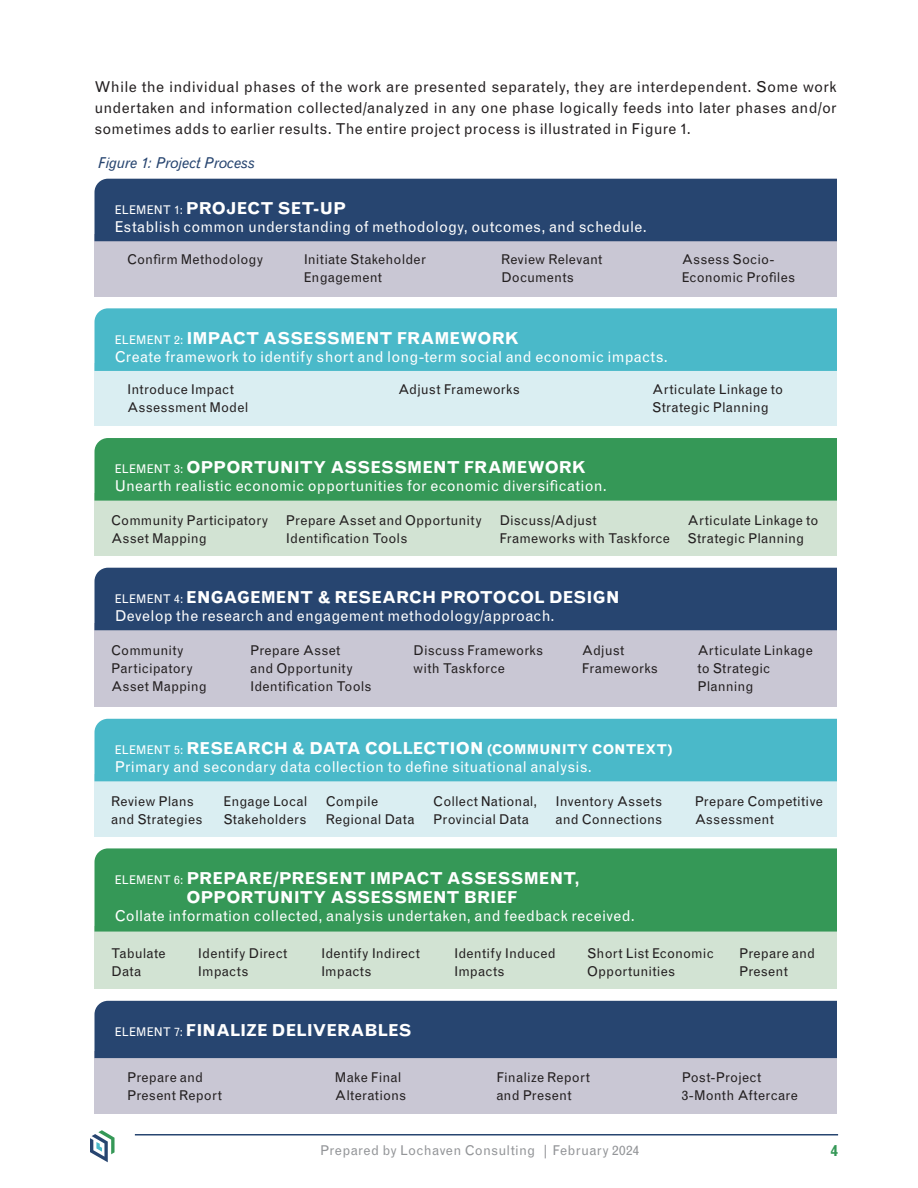
<style>
.page{position:relative;width:918px;height:1188px;background:#fff}
.page>*{position:absolute;margin:0;border:0;box-sizing:border-box;transform-origin:0 0}
.t1{font:700 16.5px/19.8px "Grotesque MT Std";letter-spacing:-.005em;color:#fff;text-align:center}
.t2{font:15px "Grotesque MT Std";letter-spacing:.01em;color:#fff}
.t3{font:15px/21px "Grotesque MT Std";letter-spacing:.015em;color:#231f20;text-align:justify}
.t4{font:italic 15px "Grotesque MT Std";letter-spacing:-.015em;color:#274570}
.t5{font:700 15px "Grotesque MT Std";color:#359857}
.Bullet{font:13.5px/18px "Grotesque MT Std";letter-spacing:.01em;color:#231f20}
.t6{font:13.5px "Grotesque MT Std";letter-spacing:.02em;color:#939598}
.s1{font-weight:400;font-size:12px}
.s2{font-size:13.5px}
</style>
<div class="page">
<div style="left:94px;top:234px;width:743px;height:62px;background:#c9c7d4"></div>
<div style="left:94px;top:179px;width:743px;height:62px;background:#274570"></div>
<div style="left:94px;top:1051px;width:743px;height:63px;background:#c9c7d4"></div>
<div style="left:94px;top:1001px;width:743px;height:57px;background:#274570"></div>
<div style="left:94px;top:493px;width:743px;height:63px;background:#d2e3d3"></div>
<div style="left:94px;top:438px;width:743px;height:63px;background:#359857"></div>
<div style="left:94px;top:363px;width:743px;height:63px;background:#daeef2"></div>
<div style="left:94px;top:308px;width:743px;height:63px;background:#4ab9c9"></div>
<div style="left:94px;top:623px;width:743px;height:84px;background:#c9c7d4"></div>
<div style="left:94px;top:568px;width:743px;height:62px;background:#274570"></div>
<div style="left:94px;top:774px;width:743px;height:62px;background:#daeef2"></div>
<div style="left:94px;top:719px;width:743px;height:62px;background:#4ab9c9"></div>
<div style="left:94px;top:926px;width:743px;height:63px;background:#d2e3d3"></div>
<div style="left:94px;top:848px;width:743px;height:84px;background:#359857"></div>
<hr style="left:135px;top:1134px;width:703px;height:2px;background:#274570">
<svg style="left:90px;top:1130px;width:25px;height:32px"></svg>
<p class="t3" style="left:94px;top:76px;width:744px">While the individual phases of the work are presented separately, they are interdependent. Some work undertaken and information collected/analyzed in any one phase logically feeds into later phases and/or sometimes adds to earlier results. The entire project process is illustrated in Figure 1.</p>
<p class="t4" style="left:98px;top:154px;width:159px">Figure 1: Project Process</p>
<p class="t1" style="left:115px;top:198px;width:233px"><span class="s1">ELEMENT 1:</span> PROJECT SET-UP</p>
<p class="t2" style="left:115px;top:218px;width:534px">Establish common understanding of methodology, outcomes, and schedule.</p>
<p class="Bullet" style="left:127px;top:250px;width:138px">Confirm Methodology</p>
<p class="Bullet" style="left:304px;top:250px;width:124px">Initiate Stakeholder<br>Engagement</p>
<p class="Bullet" style="left:501px;top:250px;width:103px">Review Relevant<br>Documents</p>
<p class="Bullet" style="left:682px;top:250px;width:115px">Assess Socio-<br>Economic Profiles</p>
<p class="t1" style="left:115px;top:328px;width:406px"><span class="s1">ELEMENT 2:</span> IMPACT ASSESSMENT FRAMEWORK</p>
<p class="t2" style="left:115px;top:348px;width:555px">Create framework to identify short and long-term social and economic impacts.</p>
<p class="Bullet" style="left:127px;top:380px;width:123px">Introduce Impact<br>Assessment Model</p>
<p class="Bullet" style="left:398px;top:380px;width:123px">Adjust Frameworks</p>
<p class="Bullet" style="left:652px;top:380px;width:132px">Articulate Linkage to<br>Strategic Planning</p>
<p class="t1" style="left:115px;top:458px;width:473px"><span class="s1">ELEMENT 3:</span> OPPORTUNITY ASSESSMENT FRAMEWORK</p>
<p class="t2" style="left:115px;top:477px;width:494px">Unearth realistic economic opportunities for economic diversification.</p>
<p class="Bullet" style="left:111px;top:511px;width:159px">Community Participatory<br>Asset Mapping</p>
<p class="Bullet" style="left:286px;top:511px;width:197px">Prepare Asset and Opportunity<br>Identification Tools</p>
<p class="Bullet" style="left:499px;top:511px;width:172px">Discuss/Adjust<br>Frameworks with Taskforce</p>
<p class="Bullet" style="left:688px;top:511px;width:132px">Articulate Linkage to<br>Strategic Planning</p>
<p class="t1" style="left:115px;top:587px;width:507px"><span class="s1">ELEMENT 4:</span> ENGAGEMENT &amp; RESEARCH PROTOCOL DESIGN</p>
<p class="t2" style="left:115px;top:607px;width:441px">Develop the research and engagement methodology/approach.</p>
<p class="Bullet" style="left:111px;top:641px;width:97px">Community<br>Participatory<br>Asset Mapping</p>
<p class="Bullet" style="left:250px;top:641px;width:123px">Prepare Asset<br>and Opportunity<br>Identification Tools</p>
<p class="Bullet" style="left:413px;top:641px;width:132px">Discuss Frameworks with Taskforce</p>
<p class="Bullet" style="left:582px;top:641px;width:78px">Adjust<br>Frameworks</p>
<p class="Bullet" style="left:698px;top:641px;width:117px">Articulate Linkage to Strategic<br>Planning</p>
<p class="t1" style="left:115px;top:738px;width:559px"><span class="s1">ELEMENT 5:</span> RESEARCH &amp; DATA COLLECTION <span class="s2">(COMMUNITY CONTEXT)</span></p>
<p class="t2" style="left:115px;top:758px;width:479px">Primary and secondary data collection to define situational analysis.</p>
<p class="Bullet" style="left:555px;top:792px;width:108px">Inventory Assets and Connections</p>
<p class="Bullet" style="left:695px;top:792px;width:130px">Prepare Competitive<br>Assessment</p>
<p class="Bullet" style="left:111px;top:792px;width:93px">Review Plans and Strategies</p>
<p class="Bullet" style="left:223px;top:792px;width:86px">Engage Local<br>Stakeholders</p>
<p class="Bullet" style="left:326px;top:792px;width:90px">Compile<br>Regional Data</p>
<p class="Bullet" style="left:433px;top:792px;width:105px">Collect National,<br>Provincial Data</p>
<p class="t1" style="left:115px;top:868px;width:467px"><span class="s1">ELEMENT 6:</span> PREPARE/PRESENT IMPACT ASSESSMENT,<br>OPPORTUNITY ASSESSMENT BRIEF</p>
<p class="t2" style="left:115px;top:907px;width:522px">Collate information collected, analysis undertaken, and feedback received.</p>
<p class="Bullet" style="left:587px;top:945px;width:128px">Short List Economic<br>Opportunities</p>
<p class="Bullet" style="left:739px;top:945px;width:78px">Prepare and<br>Present</p>
<p class="Bullet" style="left:111px;top:945px;width:56px">Tabulate<br>Data</p>
<p class="Bullet" style="left:198px;top:945px;width:91px">Identify Direct<br>Impacts</p>
<p class="Bullet" style="left:321px;top:945px;width:101px">Identify Indirect<br>Impacts</p>
<p class="Bullet" style="left:454px;top:945px;width:103px">Identify Induced<br>Impacts</p>
<p class="t1" style="left:115px;top:1020px;width:299px"><span class="s1">ELEMENT 7:</span> FINALIZE DELIVERABLES</p>
<p class="Bullet" style="left:127px;top:1068px;width:96px">Prepare and<br>Present Report</p>
<p class="Bullet" style="left:335px;top:1068px;width:73px">Make Final<br>Alterations</p>
<p class="Bullet" style="left:496px;top:1068px;width:95px">Finalize Report and Present</p>
<p class="Bullet" style="left:682px;top:1068px;width:118px">Post-Project<br>3-Month Aftercare</p>
<p class="t6" style="left:320px;top:1143px;width:321px">Prepared by Lochaven Consulting | February 2024</p>
<p class="t5" style="left:831px;top:1142px;width:9px">4</p>
</div>
